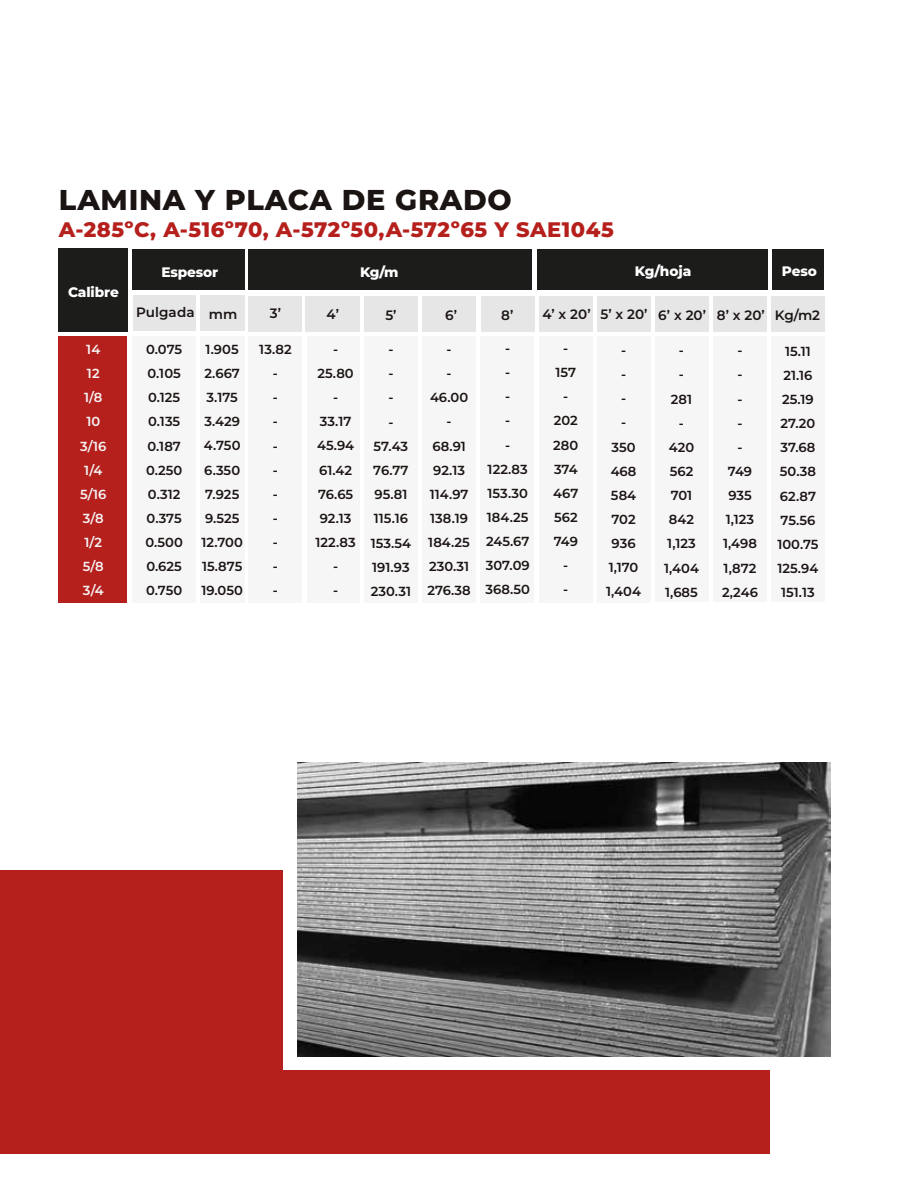
<style>
.page{position:relative;width:916px;height:1188px;background:#fff}
.page>*{position:absolute;margin:0;border:0;box-sizing:border-box;transform-origin:0 0}
.t1{font:800 28.65px "Montserrat";letter-spacing:.025em;color:#1a1413}
.t2{font:800 21px "Montserrat";letter-spacing:.025em;color:#b5201d}
.t3{font:800 13.8px "Montserrat";letter-spacing:-.01em;color:#fff}
.t4{font:600 13.65px "Montserrat";letter-spacing:.005em;color:#1a1413}
.t5{font:600 13.2px/24.2px "Montserrat";letter-spacing:.005em;color:#1a1413;text-align:center}
.t6{font:600 13.2px/24.2px "Montserrat";letter-spacing:.005em;color:#f5f5f5;text-align:center}
</style>
<div class="page">
<div style="left:0;top:870px;width:770px;height:283px;background:#b5201d"></div>
<div style="left:59px;top:336px;width:68px;height:266px;background:#b5201d"></div>
<div style="left:132px;top:336px;width:64px;height:266px;background:#f7f6f6"></div>
<div style="left:200px;top:336px;width:45px;height:266px;background:#f7f6f6"></div>
<div style="left:249px;top:336px;width:53px;height:266px;background:#f7f6f6"></div>
<div style="left:307px;top:336px;width:53px;height:266px;background:#f7f6f6"></div>
<div style="left:364px;top:336px;width:54px;height:266px;background:#f7f6f6"></div>
<div style="left:422px;top:336px;width:54px;height:266px;background:#f7f6f6"></div>
<div style="left:480px;top:336px;width:54px;height:266px;background:#f7f6f6"></div>
<div style="left:539px;top:336px;width:54px;height:266px;background:#f7f6f6"></div>
<div style="left:597px;top:336px;width:54px;height:266px;background:#f7f6f6"></div>
<div style="left:132px;top:249px;width:113px;height:41px;background:#1c1c1b"></div>
<div style="left:249px;top:249px;width:283px;height:41px;background:#1c1c1b"></div>
<div style="left:134px;top:296px;width:62px;height:35px;background:#e6e6e6"></div>
<div style="left:200px;top:296px;width:45px;height:35px;background:#e6e6e6"></div>
<div style="left:364px;top:296px;width:54px;height:35px;background:#e6e6e6"></div>
<div style="left:422px;top:296px;width:54px;height:35px;background:#e6e6e6"></div>
<div style="left:481px;top:296px;width:54px;height:35px;background:#e6e6e6"></div>
<div style="left:539px;top:296px;width:54px;height:35px;background:#e6e6e6"></div>
<div style="left:597px;top:296px;width:54px;height:35px;background:#e6e6e6"></div>
<div style="left:248px;top:297px;width:54px;height:35px;background:#e6e6e6"></div>
<div style="left:305px;top:297px;width:55px;height:35px;background:#e6e6e6"></div>
<div style="left:655px;top:336px;width:54px;height:266px;background:#f7f6f6"></div>
<div style="left:655px;top:296px;width:54px;height:36px;background:#e6e6e6"></div>
<div style="left:59px;top:249px;width:69px;height:83px;background:#1c1c1b"></div>
<div style="left:713px;top:336px;width:54px;height:266px;background:#f7f6f6"></div>
<div style="left:713px;top:296px;width:54px;height:36px;background:#e6e6e6"></div>
<div style="left:771px;top:337px;width:54px;height:265px;background:#f7f6f6"></div>
<div style="left:771px;top:297px;width:54px;height:35px;background:#e6e6e6"></div>
<div style="left:537px;top:249px;width:230px;height:41px;background:#1c1c1b"></div>
<div style="left:772px;top:249px;width:52px;height:41px;background:#1c1c1b"></div>
<div style="left:283px;top:694px;width:518px;height:376px;background:#fff"></div>
<img style="left:298px;top:763px;width:532px;height:293px">
<h1 class="t1" style="left:59px;top:179px;width:454px">LAMINA Y PLACA DE GRADO</h1>
<h2 class="t2" style="left:59px;top:214px;width:556px">A-285ºC, A-516º70, A-572º50,A-572º65 Y SAE1045</h2>
<p class="t3" style="left:68px;top:282px;width:52px">Calibre</p>
<p class="t3" style="left:161px;top:262px;width:58px">Espesor</p>
<p class="t3" style="left:360px;top:262px;width:40px">Kg/m</p>
<p class="t3" style="left:635px;top:261px;width:58px">Kg/hoja</p>
<p class="t3" style="left:782px;top:261px;width:36px">Peso</p>
<p class="t4" style="left:136px;top:303px;width:103px">Pulgada mm</p>
<p class="t4" style="left:270px;top:304px;width:13px">3’</p>
<p class="t4" style="left:327px;top:305px;width:14px">4’</p>
<p class="t4" style="left:385px;top:306px;width:13px">5’</p>
<p class="t4" style="left:445px;top:305px;width:13px">6’</p>
<p class="t4" style="left:501px;top:306px;width:14px">8’</p>
<p class="t4" style="left:542px;top:305px;width:107px">4’ x 20’ 5’ x 20’</p>
<p class="t5" style="left:201px;top:337px;width:43px">1.905<br>2.667<br>3.175<br>3.429<br>4.750<br>6.350<br>7.925<br>9.525<br>12.700<br>15.875<br>19.050</p>
<p class="t5" style="left:316px;top:337px;width:42px">-<br>25.80 -<br>33.17<br>45.94<br>61.42<br>76.65<br>92.13<br>122.83 -<br>-</p>
<p class="t5" style="left:371px;top:337px;width:42px">-<br>-<br>-<br>-<br>57.43<br>76.77<br>95.81<br>115.16<br>153.54<br>191.93<br>230.31</p>
<p class="t5" style="left:427px;top:337px;width:45px">-<br>-<br>46.00 -<br>68.91<br>92.13<br>114.97<br>138.19<br>184.25<br>230.31<br>276.38</p>
<p class="t5" style="left:485px;top:336px;width:46px">-<br>-<br>-<br>-<br>-<br>122.83<br>153.30<br>184.25<br>245.67<br>307.09<br>368.50</p>
<p class="t5" style="left:553px;top:336px;width:27px">-<br>157 -<br>202<br>280<br>374<br>467<br>562<br>749 -<br>-</p>
<p class="t5" style="left:606px;top:338px;width:37px">-<br>-<br>-<br>-<br>350<br>468<br>584<br>702<br>936<br>1,170<br>1,404</p>
<p class="t6" style="left:80px;top:337px;width:28px">14<br>12<br>1/8<br>10<br>3/16<br>1/4<br>5/16<br>3/8<br>1/2<br>5/8<br>3/4</p>
<p class="t5" style="left:145px;top:337px;width:39px;text-align:left">0.075<br>0.105<br>0.125<br>0.135<br>0.187<br>0.250<br>0.312<br>0.375<br>0.500<br>0.625<br>0.750</p>
<p class="t5" style="left:259px;top:337px;width:34px">13.82 -<br>-<br>-<br>-<br>-<br>-<br>-<br>-<br>-<br>-</p>
<p class="t4" style="left:658px;top:305px;width:49px">6’ x 20’</p>
<p class="t5" style="left:664px;top:338px;width:37px">-<br>-<br>281<br>-<br>420<br>562<br>701<br>842<br>1,123<br>1,404<br>1,685</p>
<p class="t4" style="left:717px;top:305px;width:50px">8’ x 20’</p>
<p class="t5" style="left:722px;top:338px;width:37px">-<br>-<br>-<br>-<br>-<br>749<br>935<br>1,123<br>1,498<br>1,872<br>2,246</p>
<p class="t4" style="left:775px;top:306px;width:47px">Kg/m2</p>
<p class="t5" style="left:777px;top:338px;width:43px">15.11<br>21.16<br>25.19<br>27.20<br>37.68<br>50.38<br>62.87<br>75.56<br>100.75<br>125.94<br>151.13</p>
</div>
